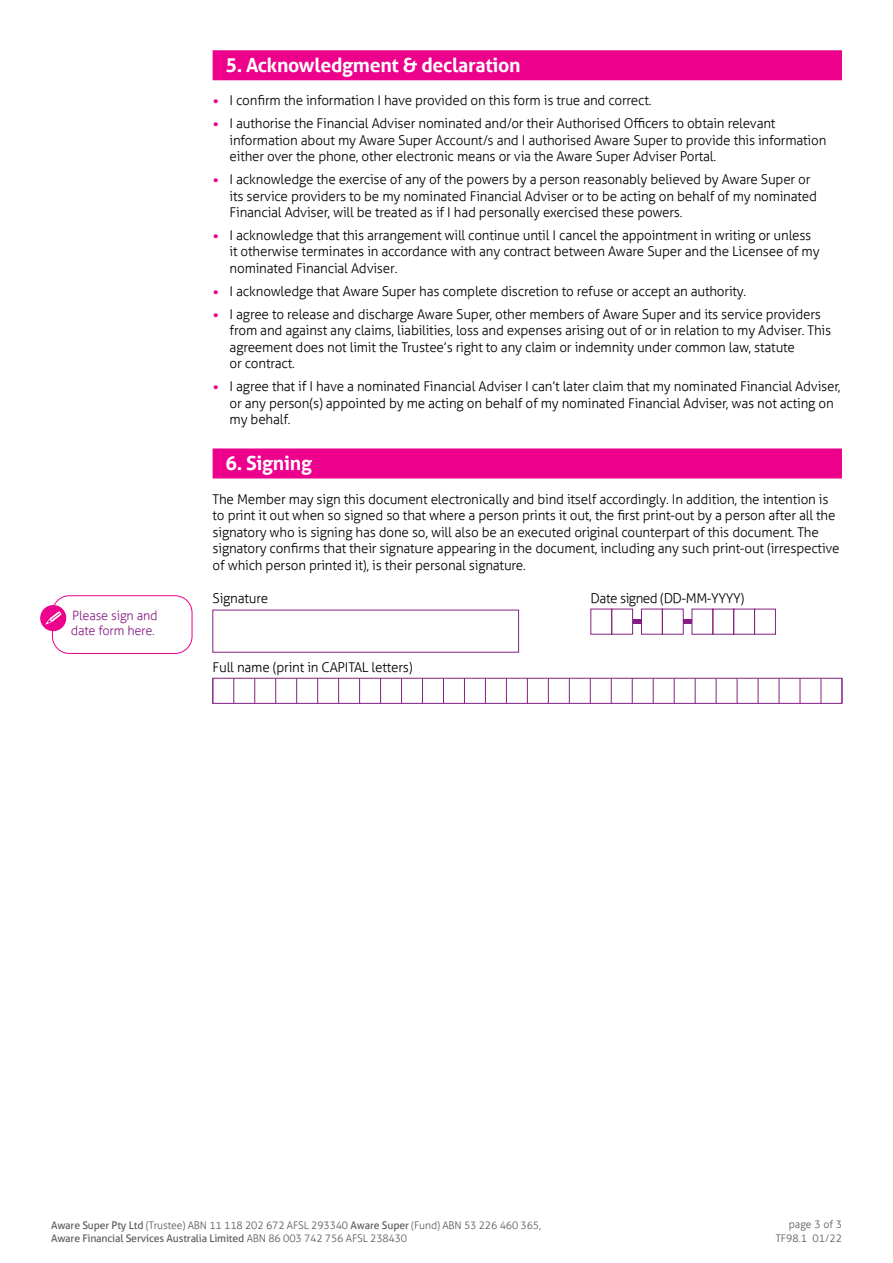
<style>
.page{position:relative;width:893px;height:1263px;background:#fff}
.page>*{position:absolute;margin:0;border:0;box-sizing:border-box;transform-origin:0 0}
.t1{font:700 19.5px "Aller";letter-spacing:-.015em;color:#fff}
.t2{font:300 13.5px/16.5px "Aller";letter-spacing:-.015em;color:#000}
.t3{font:300 13.5px "Aller";letter-spacing:-.035em;color:#000}
.t4{font:300 12.75px/15px "Aller";letter-spacing:-.015em;color:#851f83}
.t5{font:300 10.5px/12.8px "Aller";letter-spacing:-.015em;color:#58595b}
.s1{font-size:18px;color:#ec008c}
.s2{font-weight:400}
</style>
<div class="page">
<div style="left:213px;top:50px;width:629px;height:30px;background:#ec008c"></div>
<div style="left:213px;top:448px;width:629px;height:30px;background:#ec008c"></div>
<div style="left:633px;top:619px;width:8px;height:5px;background:#851f83"></div>
<div style="left:683px;top:619px;width:9px;height:5px;background:#851f83"></div>
<div style="left:641px;top:609px;width:22px;height:25px;border:1px solid #851f83"></div>
<div style="left:692px;top:609px;width:21px;height:25px;border:1px solid #851f83"></div>
<div style="left:611px;top:609px;width:22px;height:25px;border:1px solid #851f83"></div>
<div style="left:662px;top:609px;width:21px;height:25px;border:1px solid #851f83"></div>
<div style="left:713px;top:609px;width:21px;height:25px;border:1px solid #851f83"></div>
<div style="left:754px;top:609px;width:22px;height:25px;border:1px solid #851f83"></div>
<svg style="left:234px;top:680px;width:1px;height:21px"></svg>
<svg style="left:254px;top:680px;width:1px;height:21px"></svg>
<svg style="left:275px;top:680px;width:1px;height:21px"></svg>
<svg style="left:296px;top:680px;width:1px;height:21px"></svg>
<svg style="left:317px;top:680px;width:1px;height:21px"></svg>
<svg style="left:338px;top:680px;width:1px;height:21px"></svg>
<svg style="left:359px;top:680px;width:1px;height:21px"></svg>
<svg style="left:380px;top:680px;width:1px;height:21px"></svg>
<svg style="left:401px;top:680px;width:1px;height:21px"></svg>
<svg style="left:422px;top:680px;width:1px;height:21px"></svg>
<svg style="left:443px;top:680px;width:1px;height:21px"></svg>
<svg style="left:464px;top:680px;width:1px;height:21px"></svg>
<svg style="left:485px;top:680px;width:1px;height:21px"></svg>
<svg style="left:506px;top:680px;width:1px;height:21px"></svg>
<svg style="left:527px;top:680px;width:1px;height:21px"></svg>
<svg style="left:548px;top:680px;width:1px;height:21px"></svg>
<svg style="left:569px;top:680px;width:1px;height:21px"></svg>
<svg style="left:590px;top:680px;width:1px;height:21px"></svg>
<svg style="left:611px;top:680px;width:1px;height:21px"></svg>
<svg style="left:632px;top:680px;width:1px;height:21px"></svg>
<svg style="left:653px;top:680px;width:1px;height:21px"></svg>
<svg style="left:674px;top:680px;width:1px;height:21px"></svg>
<svg style="left:695px;top:680px;width:1px;height:21px"></svg>
<svg style="left:716px;top:680px;width:1px;height:21px"></svg>
<svg style="left:737px;top:680px;width:1px;height:21px"></svg>
<svg style="left:758px;top:680px;width:1px;height:21px"></svg>
<svg style="left:779px;top:680px;width:1px;height:21px"></svg>
<svg style="left:800px;top:680px;width:1px;height:21px"></svg>
<svg style="left:821px;top:680px;width:1px;height:21px"></svg>
<svg style="left:842px;top:678px;width:1px;height:25px"></svg>
<div style="left:213px;top:678px;width:629px;height:25px;border:1px solid #851f83"></div>
<div style="left:52px;top:595px;width:140px;height:59px;border:1px solid #ec008c;border-radius:17px"></div>
<div style="left:40px;top:605px;width:26px;height:26px;background:#ec008c;border-radius:50%"></div>
<svg style="left:45px;top:611px;width:17px;height:14px"></svg>
<p class="t4" style="left:71px;top:608px;width:88px">Please sign and date form here.</p>
<h1 class="t1" style="left:225px;top:53px;width:297px">5. Acknowledgment &amp; declaration</h1>
<p class="t2" style="left:213px;top:92px;width:440px"><span class="s1">•</span> I confirm the information I have provided on this form is true and correct.</p>
<p class="t2" style="left:230px;top:115px;width:598px;text-indent:-17px"><span class="s1">•</span> I authorise the Financial Adviser nominated and/or their Authorised Officers to obtain relevant information about my Aware Super Account/s and I authorised Aware Super to provide this information either over the phone, other electronic means or via the Aware Super Adviser Portal.</p>
<p class="t2" style="left:230px;top:171px;width:589px;text-indent:-17px"><span class="s1">•</span> I acknowledge the exercise of any of the powers by a person reasonably believed by Aware Super or its service providers to be my nominated Financial Adviser or to be acting on behalf of my nominated<br>Financial Adviser, will be treated as if I had personally exercised these powers.</p>
<p class="t2" style="left:230px;top:227px;width:591px;text-indent:-17px"><span class="s1">•</span> I acknowledge that this arrangement will continue until I cancel the appointment in writing or unless it otherwise terminates in accordance with any contract between Aware Super and the Licensee of my nominated Financial Adviser.</p>
<p class="t2" style="left:213px;top:283px;width:535px"><span class="s1">•</span> I acknowledge that Aware Super has complete discretion to refuse or accept an authority.</p>
<p class="t2" style="left:230px;top:306px;width:603px;text-indent:-17px"><span class="s1">•</span> I agree to release and discharge Aware Super, other members of Aware Super and its service providers from and against any claims, liabilities, loss and expenses arising out of or in relation to my Adviser. This agreement does not limit the Trustee’s right to any claim or indemnity under common law, statute<br>or contract.</p>
<p class="t2" style="left:230px;top:378px;width:613px;text-indent:-17px"><span class="s1">•</span> I agree that if I have a nominated Financial Adviser I can’t later claim that my nominated Financial Adviser, or any person(s) appointed by me acting on behalf of my nominated Financial Adviser, was not acting on my behalf.</p>
<h1 class="t1" style="left:225px;top:451px;width:88px">6. Signing</h1>
<p class="t2" style="left:213px;top:490px;width:628px">The Member may sign this document electronically and bind itself accordingly. In addition, the intention is to print it out when so signed so that where a person prints it out, the first print-out by a person after all the signatory who is signing has done so, will also be an executed original counterpart of this document. The signatory confirms that their signature appearing in the document, including any such print-out (irrespective of which person printed it), is their personal signature.</p>
<p class="t2" style="left:213px;top:590px;width:57px">Signature</p>
<p class="t3" style="left:591px;top:590px;width:155px">Date signed (DD-MM-YYYY)</p>
<p class="t2" style="left:213px;top:659px;width:202px">Full name (print in CAPITAL letters)</p>
<p class="t5" style="left:51px;top:1219px;width:492px"><span class="s2">Aware Super Pty Ltd</span> (Trustee) ABN 11 118 202 672 AFSL 293340 <span class="s2">Aware Super</span> (Fund) ABN 53 226 460 365,<br><span class="s2">Aware Financial Services Australia Limited</span> ABN 86 003 742 756 AFSL 238430</p>
<p class="t5" style="left:776px;top:1218px;width:68px;line-height:13.5px;text-align:right">page 3 of 3<br>TF98.1 01/22</p>
</div>
